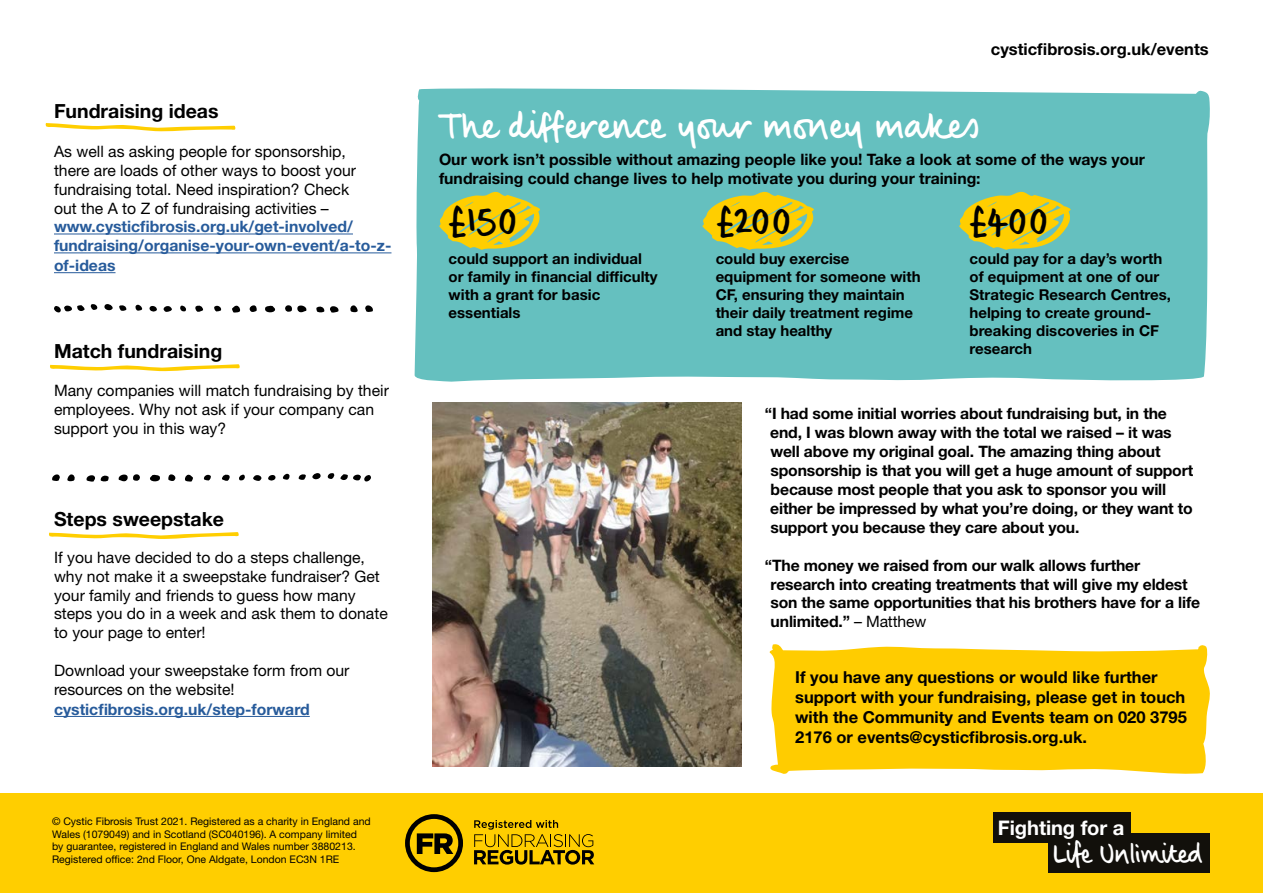
<style>
.page{position:relative;width:1263px;height:893px;background:#fff}
.page>*{position:absolute;margin:0;border:0;box-sizing:border-box;transform-origin:0 0}
.t1{font:34.5px "CF Script";color:#000}
.t2{font:33px "CF Script";color:#fff}
.t3{font:23.7px "CF Script";letter-spacing:-.025em;color:#fff}
.t4{font:700 20.1px "Helvetica Neue LT";letter-spacing:-.005em;color:#fff}
.t5{font:700 19.5px "Helvetica Neue LT Std";color:#000}
.t6{font:700 16.5px/19.8px "Helvetica Neue LT Std";color:#000}
.t7{font:700 15.75px/18.9px "Helvetica Neue LT Std";letter-spacing:-.01em;color:#000}
.t8{font:15.75px/18.9px "Helvetica Neue LT Std";color:#000}
.t9{font:700 15.75px/19.4px "Helvetica Neue LT Std";color:#275b9b}
.t10{font:700 15px/18px "Helvetica Neue LT Std";color:#000}
.t11{font:10.5px/12.6px "Helvetica Neue LT Std";color:#000}
.s1{font-weight:400}
</style>
<div class="page">
<div style="left:415px;top:88px;width:795px;height:294px;background:#65c0bf"></div>
<svg style="left:769px;top:644px;width:441px;height:130px;background:#ffd016"></svg>
<hr style="left:54px;top:234px;width:299px;height:1px;background:#275b9b">
<hr style="left:54px;top:252px;width:337px;height:1px;background:#275b9b">
<hr style="left:54px;top:272px;width:62px;height:1px;background:#275b9b">
<hr style="left:54px;top:716px;width:256px;height:1px;background:#275b9b">
<div style="left:0;top:793px;width:1263px;height:100px;background:#ffce00"></div>
<div style="left:993px;top:812px;width:137px;height:31px;background:#12100b"></div>
<div style="left:1049px;top:833px;width:161px;height:39px;background:#12100b"></div>
<svg style="left:405px;top:814px;width:58px;height:58px"></svg>
<svg style="left:474px;top:820px;width:120px;height:45px"></svg>
<img style="left:432px;top:403px;width:309px;height:364px">
<svg style="left:959px;top:191px;width:113px;height:59px;background:#c9c942"></svg>
<svg style="left:702px;top:191px;width:114px;height:59px;background:#c8c843"></svg>
<svg style="left:439px;top:191px;width:103px;height:59px;background:#c8c843"></svg>
<svg style="left:54px;top:304px;width:59px;height:9px"></svg>
<svg style="left:135px;top:305px;width:8px;height:6px"></svg>
<svg style="left:119px;top:305px;width:8px;height:6px"></svg>
<svg style="left:180px;top:305px;width:6px;height:7px"></svg>
<svg style="left:149px;top:306px;width:23px;height:6px"></svg>
<svg style="left:195px;top:305px;width:8px;height:7px"></svg>
<svg style="left:214px;top:305px;width:8px;height:6px"></svg>
<svg style="left:232px;top:305px;width:43px;height:8px"></svg>
<svg style="left:285px;top:305px;width:22px;height:8px"></svg>
<svg style="left:365px;top:305px;width:8px;height:7px"></svg>
<svg style="left:350px;top:305px;width:8px;height:8px"></svg>
<svg style="left:316px;top:306px;width:23px;height:7px"></svg>
<svg style="left:312px;top:473px;width:59px;height:9px"></svg>
<svg style="left:282px;top:474px;width:8px;height:6px"></svg>
<svg style="left:298px;top:474px;width:8px;height:6px"></svg>
<svg style="left:239px;top:474px;width:6px;height:7px"></svg>
<svg style="left:253px;top:475px;width:23px;height:6px"></svg>
<svg style="left:222px;top:474px;width:8px;height:7px"></svg>
<svg style="left:203px;top:474px;width:8px;height:6px"></svg>
<svg style="left:150px;top:474px;width:43px;height:8px"></svg>
<svg style="left:118px;top:474px;width:22px;height:8px"></svg>
<svg style="left:52px;top:474px;width:8px;height:7px"></svg>
<svg style="left:67px;top:474px;width:8px;height:8px"></svg>
<svg style="left:86px;top:475px;width:23px;height:7px"></svg>
<svg style="left:45px;top:123px;width:191px;height:8px"></svg>
<svg style="left:50px;top:364px;width:190px;height:7px"></svg>
<svg style="left:49px;top:532px;width:190px;height:7px"></svg>
<p class="t5" style="left:54px;top:99px;width:166px">Fundraising ideas</p>
<p class="t8" style="left:54px;top:142px;width:304px">As well as asking people for sponsorship, there are loads of other ways to boost your fundraising total. Need inspiration? Check out the A to Z of fundraising activities –</p>
<p class="t9" style="left:54px;top:217px;width:339px">www.cysticfibrosis.org.uk/get-involved/ fundraising/organise-your-own-event/a-to-z&shy;of-ideas</p>
<p class="t5" style="left:54px;top:338px;width:170px">Match fundraising</p>
<p class="t8" style="left:54px;top:381px;width:336px">Many companies will match fundraising by their employees. Why not ask if your company can support you in this way?</p>
<p class="t5" style="left:54px;top:507px;width:172px">Steps sweepstake</p>
<p class="t8" style="left:54px;top:547px;width:335px">If you have decided to do a steps challenge, why not make it a sweepstake fundraiser? Get your family and friends to guess how many steps you do in a week and ask them to donate to your page to enter!</p>
<p class="t8" style="left:54px;top:661px;width:297px">Download your sweepstake form from our resources on the website!</p>
<p class="t9" style="left:54px;top:699px;width:257px">cysticfibrosis.org.uk/step-forward</p>
<p class="t11" style="left:52px;top:815px;width:320px">© Cystic Fibrosis Trust 2021. Registered as a charity in England and Wales (1079049) and in Scotland (SC040196). A company limited by guarantee, registered in England and Wales number 3880213.<br>Registered office: 2nd Floor, One Aldgate, London EC3N 1RE</p>
<p class="t6" style="left:991px;top:39px;width:219px">cysticfibrosis.org.uk/events</p>
<h2 class="t2" style="left:439px;top:99px;width:543px">The difference your money makes</h2>
<p class="t7" style="left:439px;top:150px;width:707px">Our work isn’t possible without amazing people like you! Take a look at some of the ways your fundraising could change lives to help motivate you during your training:</p>
<h1 class="t1" style="left:449px;top:194px;width:71px">£150</h1>
<h1 class="t1" style="left:716px;top:194px;width:77px">£200</h1>
<h1 class="t1" style="left:969px;top:194px;width:81px">£400</h1>
<p class="t10" style="left:449px;top:249px;width:211px">could support an individual or family in financial difficulty with a grant for basic essentials</p>
<p class="t10" style="left:716px;top:249px;width:206px">could buy exercise equipment for someone with<br>CF, ensuring they maintain their daily treatment regime and stay healthy</p>
<p class="t10" style="left:969px;top:249px;width:203px">could pay for a day’s worth of equipment at one of our<br>Strategic Research Centres, helping to create ground&shy;breaking discoveries in CF research</p>
<p class="t7" style="left:770px;top:404px;width:424px;text-indent:-5px">“I had some initial worries about fundraising but, in the end, I was blown away with the total we raised – it was well above my original goal. The amazing thing about sponsorship is that you will get a huge amount of support because most people that you ask to sponsor you will either be impressed by what you’re doing, or they want to support you because they care about you.</p>
<p class="t7" style="left:770px;top:555px;width:431px;text-indent:-5px">“The money we raised from our walk allows further research into creating treatments that will give my eldest son the same opportunities that his brothers have for a life unlimited.” <span class="s1">– Matthew</span></p>
<p class="t6" style="left:795px;top:667px;width:393px">If you have any questions or would like further support with your fundraising, please get in touch with the Community and Events team on 020 3795<br>2176 or events@cysticfibrosis.org.uk.</p>
<p class="t4" style="left:998px;top:815px;width:128px">Fighting for a</p>
<h3 class="t3" style="left:1052px;top:835px;width:151px">Life Unlimited</h3>
</div>
